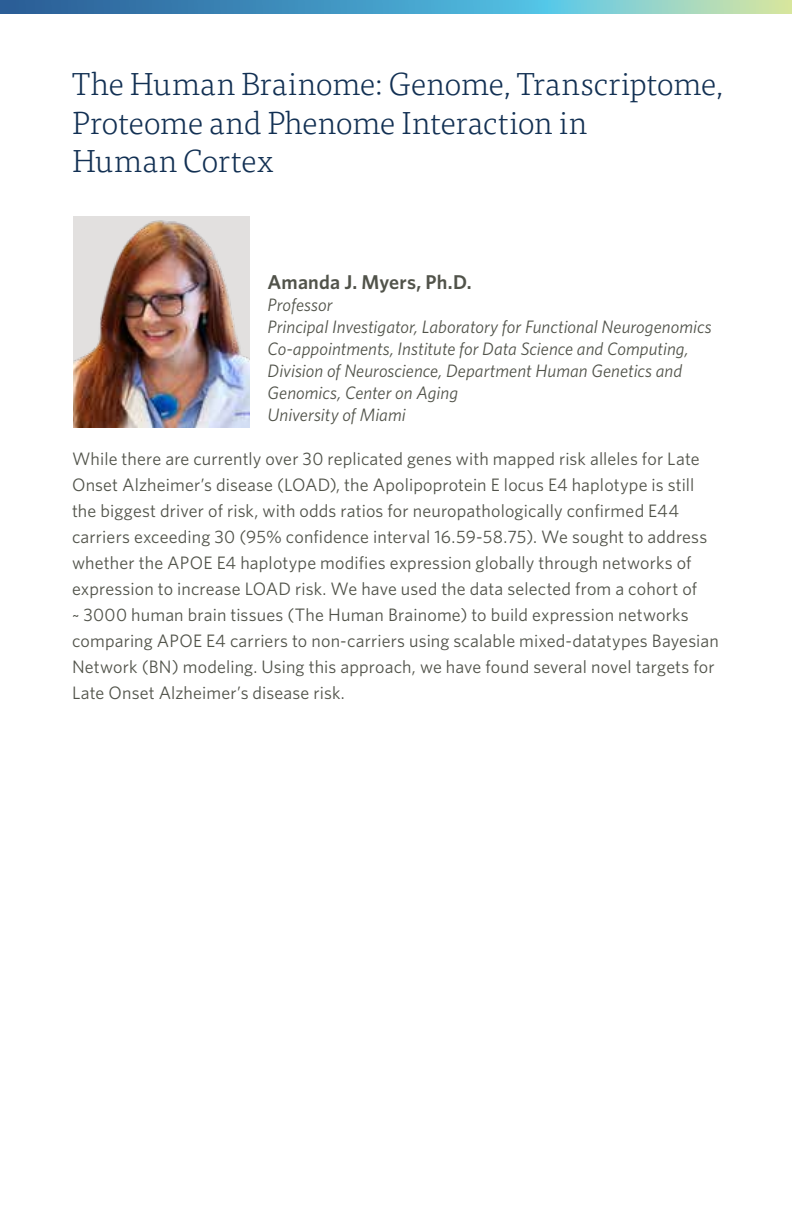
<style>
.page{position:relative;width:792px;height:1224px;background:#fff}
.page>*{position:absolute;margin:0;border:0;box-sizing:border-box;transform-origin:0 0}
.t1{font:300 32px/38.4px "Tisa Pro";letter-spacing:-.015em;color:#123053}
.t2{font:600 20px "Whitney";letter-spacing:.005em;color:#51534a}
.t3{font:18px/26px "Whitney";letter-spacing:.01em;color:#51534a}
.t4{font:italic 18px/22px "Whitney";color:#51534a}
</style>
<div class="page">
<svg style="left:0;top:0;width:792px;height:14px;background:#5aa3be"></svg>
<img style="left:73px;top:216px;width:177px;height:212px">
<h1 class="t1" style="left:72px;top:64px;width:653px">The Human Brainome: Genome, Transcriptome,<br>Proteome and Phenome Interaction in<br>Human Cortex</h1>
<p class="t2" style="left:268px;top:269px;width:206px">Amanda J. Myers, Ph.D.</p>
<p class="t4" style="left:268px;top:294px;width:446px">Professor<br>Principal Investigator, Laboratory for Functional Neurogenomics Co-appointments, Institute for Data Science and Computing, Division of Neuroscience, Department Human Genetics and Genomics, Center on Aging<br>University of Miami</p>
<p class="t3" style="left:72px;top:446px;width:648px">While there are currently over 30 replicated genes with mapped risk alleles for Late Onset Alzheimer’s disease (LOAD), the Apolipoprotein E locus E4 haplotype is still the biggest driver of risk, with odds ratios for neuropathologically confirmed E44 carriers exceeding 30 (95% confidence interval 16.59-58.75). We sought to address whether the APOE E4 haplotype modifies expression globally through networks of expression to increase LOAD risk. We have used the data selected from a cohort of<br>~ 3000 human brain tissues (The Human Brainome) to build expression networks comparing APOE E4 carriers to non-carriers using scalable mixed-datatypes Bayesian Network (BN) modeling. Using this approach, we have found several novel targets for Late Onset Alzheimer’s disease risk.</p>
</div>
